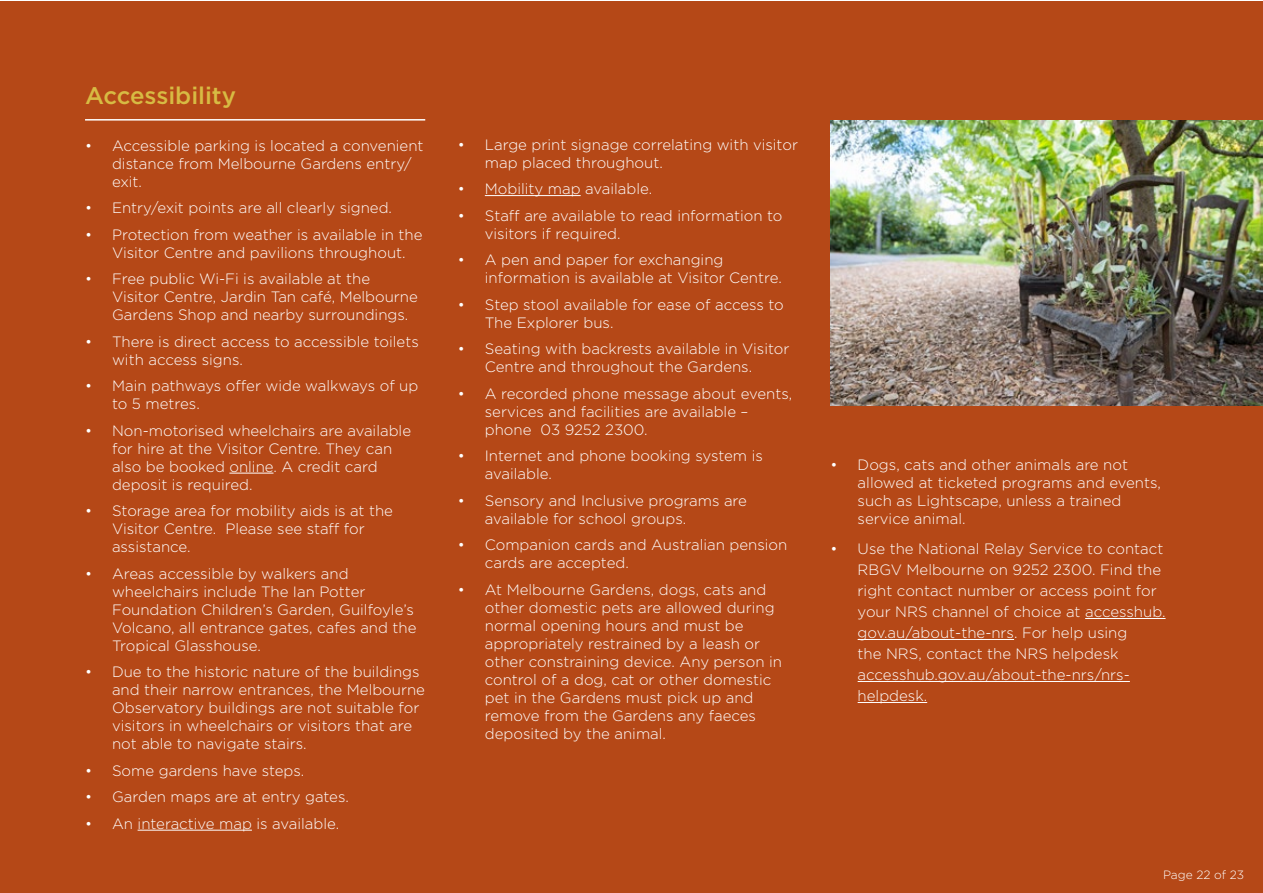
<style>
.page{position:relative;width:1263px;height:893px;background:#fff}
.page>*{position:absolute;margin:0;border:0;box-sizing:border-box;transform-origin:0 0}
.t1{font:500 24px "Gotham";color:#d7bb43}
.t2{font:300 15px/18px "Gotham";color:#fff}
.t3{font:300 12px "Gotham";color:#fff}
</style>
<div class="page">
<div style="left:0;top:1px;width:1263px;height:892px;background:#b54817"></div>
<hr style="left:229px;top:473px;width:44px;height:1px;background:#fff">
<hr style="left:138px;top:830px;width:114px;height:1px;background:#fff">
<hr style="left:485px;top:195px;width:96px;height:1px;background:#fff">
<img style="left:831px;top:121px;width:432px;height:284px">
<hr style="left:85px;top:119px;width:340px;height:2px;background:#fff">
<hr style="left:1085px;top:618px;width:80px;height:1px;background:#fff">
<hr style="left:858px;top:639px;width:156px;height:1px;background:#fff">
<hr style="left:858px;top:681px;width:272px;height:1px;background:#fff">
<hr style="left:858px;top:702px;width:69px;height:1px;background:#fff">
<h1 class="t1" style="left:85px;top:80px;width:153px">Accessibility</h1>
<p class="t2" style="left:112px;top:136px;width:313px;text-indent:-27px">• Accessible parking is located a convenient distance from Melbourne Gardens entry/ exit.</p>
<p class="t2" style="left:85px;top:198px;width:308px">• Entry/exit points are all clearly signed.</p>
<p class="t2" style="left:112px;top:225px;width:312px;text-indent:-27px">• Protection from weather is available in the<br>Visitor Centre and pavilions throughout.</p>
<p class="t2" style="left:112px;top:269px;width:307px;text-indent:-27px">• Free public Wi-Fi is available at the<br>Visitor Centre, Jardin Tan café, Melbourne<br>Gardens Shop and nearby surroundings.</p>
<p class="t2" style="left:112px;top:332px;width:308px;text-indent:-27px">• There is direct access to accessible toilets with access signs.</p>
<p class="t2" style="left:112px;top:376px;width:308px;text-indent:-27px">• Main pathways offer wide walkways of up to 5 metres.</p>
<p class="t2" style="left:112px;top:421px;width:301px;text-indent:-27px">• Non-motorised wheelchairs are available for hire at the Visitor Centre. They can also be booked online. A credit card deposit is required.</p>
<p class="t2" style="left:112px;top:501px;width:282px;text-indent:-27px">• Storage area for mobility aids is at the<br>Visitor Centre. Please see staff for assistance.</p>
<p class="t2" style="left:112px;top:564px;width:306px;text-indent:-27px">• Areas accessible by walkers and wheelchairs include The Ian Potter Foundation Children’s Garden, Guilfoyle’s Volcano, all entrance gates, cafes and the Tropical Glasshouse.</p>
<p class="t2" style="left:112px;top:662px;width:314px;text-indent:-27px">• Due to the historic nature of the buildings and their narrow entrances, the Melbourne Observatory buildings are not suitable for visitors in wheelchairs or visitors that are not able to navigate stairs.</p>
<p class="t2" style="left:85px;top:761px;width:221px">• Some gardens have steps.</p>
<p class="t2" style="left:85px;top:787px;width:265px">• Garden maps are at entry gates.</p>
<p class="t2" style="left:85px;top:814px;width:256px">• An interactive map is available.</p>
<p class="t2" style="left:485px;top:135px;width:315px;text-indent:-27px">• Large print signage correlating with visitor map placed throughout.</p>
<p class="t2" style="left:458px;top:179px;width:196px">• Mobility map available.</p>
<p class="t2" style="left:485px;top:206px;width:299px;text-indent:-27px">• Staff are available to read information to visitors if required.</p>
<p class="t2" style="left:485px;top:250px;width:298px;text-indent:-27px">• A pen and paper for exchanging information is available at Visitor Centre.</p>
<p class="t2" style="left:485px;top:295px;width:300px;text-indent:-27px">• Step stool available for ease of access to<br>The Explorer bus.</p>
<p class="t2" style="left:485px;top:339px;width:306px;text-indent:-27px">• Seating with backrests available in Visitor<br>Centre and throughout the Gardens.</p>
<p class="t2" style="left:485px;top:384px;width:309px;text-indent:-27px">• A recorded phone message about events, services and facilities are available – phone 03 9252 2300.</p>
<p class="t2" style="left:485px;top:446px;width:280px;text-indent:-27px">• Internet and phone booking system is available.</p>
<p class="t2" style="left:485px;top:491px;width:264px;text-indent:-27px">• Sensory and Inclusive programs are available for school groups.</p>
<p class="t2" style="left:485px;top:535px;width:304px;text-indent:-27px">• Companion cards and Australian pension cards are accepted.</p>
<p class="t2" style="left:485px;top:580px;width:299px;text-indent:-27px">• At Melbourne Gardens, dogs, cats and other domestic pets are allowed during normal opening hours and must be appropriately restrained by a leash or other constraining device. Any person in control of a dog, cat or other domestic pet in the Gardens must pick up and remove from the Gardens any faeces deposited by the animal.</p>
<p class="t2" style="left:858px;top:456px;width:305px;text-indent:-27px">• Dogs, cats and other animals are not allowed at ticketed programs and events, such as Lightscape, unless a trained service animal.</p>
<p class="t2" style="left:858px;top:538px;width:309px;line-height:21px;text-indent:-27px">• Use the National Relay Service to contact RBGV Melbourne on 9252 2300. Find the right contact number or access point for your NRS channel of choice at accesshub. gov.au/about-the-nrs. For help using<br>the NRS, contact the NRS helpdesk accesshub.gov.au/about-the-nrs/nrs&shy;helpdesk.</p>
<p class="t3" style="left:1163px;top:867px;width:83px">Page 22 of 23</p>
</div>
